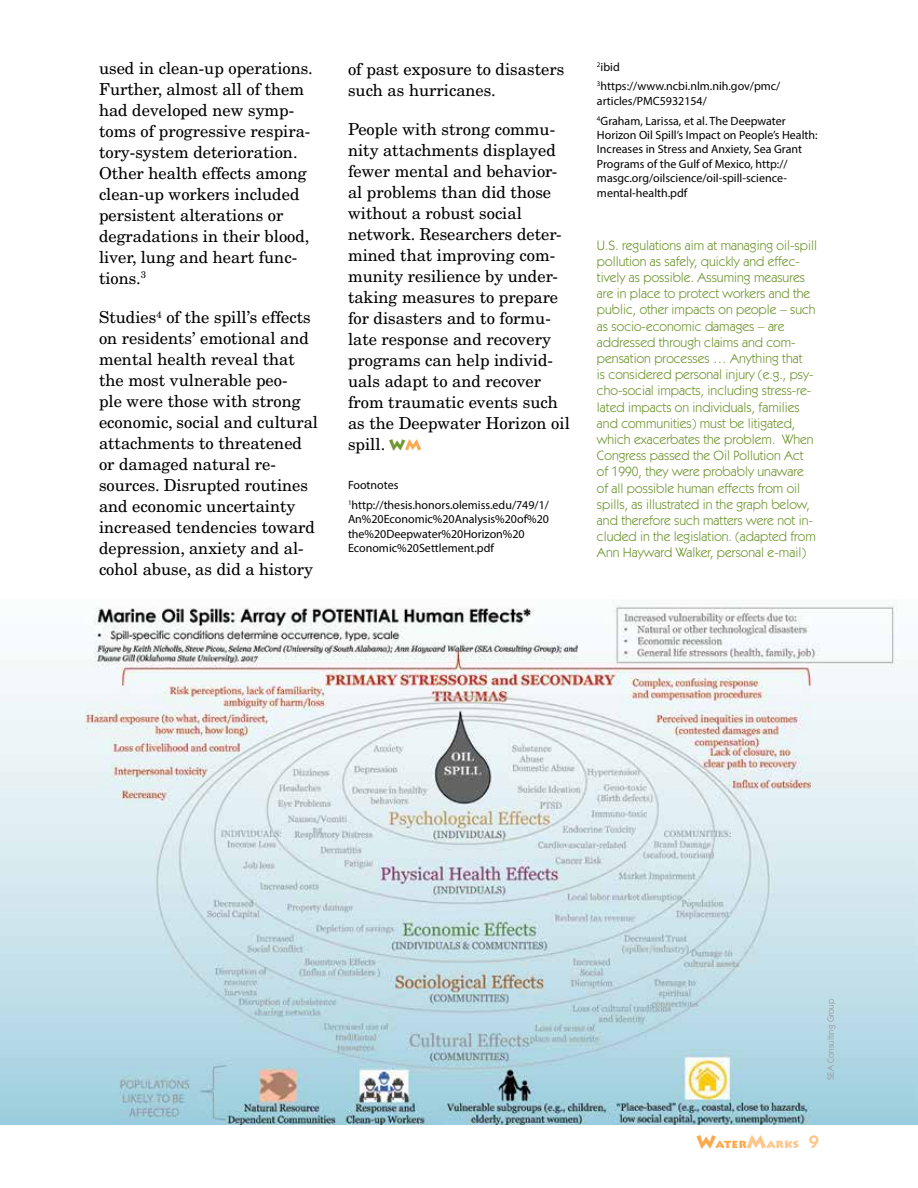
<style>
.page{position:relative;width:918px;height:1188px;background:#fff}
.page>*{position:absolute;margin:0;border:0;box-sizing:border-box;transform-origin:0 0}
.t1{font:16.5px/21px "New Century Schlbk LT Std";color:#000}
.t2{font:13.5px/16.2px "ITC Kabel Std";color:#6f952f}
.t3{font:12px/14.4px "Myriad Pro";color:#000}
.t4{font:900 12px "Lithos Pro";color:#faa84d}
.t5{font:9px "ITC Kabel Std";color:#939598}
.s1{font-family:"Lithos Pro";font-weight:900;font-size:15px;color:#6f952f}
.s2{font-family:"Lithos Pro";font-weight:900;font-size:15px;color:#faa84d}
.s3{font-size:18px}
.s4{font-size:18px;color:#fdc588}
.s5{color:#fdc588}
.s6{font-family:"ITC Kabel Std";font-weight:600;font-size:18px;color:#fdc588}
</style>
<div class="page">
<img style="left:0;top:603px;width:918px;height:521px">
<p class="t1" style="left:99px;top:57px;width:215px">used in clean-up operations.<br>Further, almost all of them had developed new symp&shy;toms of progressive respira&shy;tory-system deterioration.<br>Other health effects among clean-up workers included persistent alterations or degradations in their blood, liver, lung and heart func&shy;tions.<sup>3</sup></p>
<p class="t1" style="left:99px;top:307px;width:221px">Studies<sup>4</sup> of the spill’s effects on residents’ emotional and mental health reveal that the most vulnerable peo-<br>ple were those with strong economic, social and cultural attachments to threatened or damaged natural re&shy;sources. Disrupted routines and economic uncertainty increased tendencies toward depression, anxiety and al&shy;cohol abuse, as did a history</p>
<p class="t1" style="left:348px;top:58px;width:218px">of past exposure to disasters such as hurricanes.</p>
<p class="t1" style="left:348px;top:119px;width:223px">People with strong commu&shy;nity attachments displayed fewer mental and behavior&shy;al problems than did those without a robust social network. Researchers deter&shy;mined that improving com&shy;munity resilience by under&shy;taking measures to prepare for disasters and to formu&shy;late response and recovery programs can help individ&shy;uals adapt to and recover from traumatic events such as the Deepwater Horizon oil spill. <span class="s1">W</span><span class="s2">M</span></p>
<p class="t3" style="left:348px;top:475px;width:202px;line-height:19.8px">Footnotes<br><sup>1</sup>http://thesis.honors.olemiss.edu/749/1/</p>
<p class="t3" style="left:348px;top:512px;width:202px">An%20Economic%20Analysis%20of%20 the%20Deepwater%20Horizon%20<br>Economic%20Settlement.pdf</p>
<p class="t3" style="left:597px;top:56px;width:185px;line-height:19.8px"><sup>2</sup>ibid<br><sup>3</sup>https://www.ncbi.nlm.nih.gov/pmc/</p>
<p class="t3" style="left:597px;top:91px;width:190px;line-height:19.8px">articles/PMC5932154/<br><sup>4</sup>Graham, Larissa, et al. The Deepwater</p>
<p class="t3" style="left:597px;top:128px;width:222px">Horizon Oil Spill’s Impact on People’s Health:<br>Increases in Stress and Anxiety, Sea Grant Programs of the Gulf of Mexico, http:// masgc.org/oilscience/oil-spill-science&shy;mental-health.pdf</p>
<p class="t2" style="left:597px;top:237px;width:222px">U.S. regulations aim at managing oil-spill pollution as safely, quickly and effec&shy;tively as possible. Assuming measures are in place to protect workers and the public, other impacts on people – such as socio-economic damages – are addressed through claims and com&shy;pensation processes … Anything that<br>is considered personal injury (e.g., psy&shy;cho-social impacts, including stress-re&shy;lated impacts on individuals, families and communities) must be litigated, which exacerbates the problem. When Congress passed the Oil Pollution Act of 1990, they were probably unaware of all possible human effects from oil spills, as illustrated in the graph below, and therefore such matters were not in&shy;cluded in the legislation. (adapted from Ann Hayward Walker, personal e-mail)</p>
<p class="t5" style="left:825px;top:1080px;width:83px;rotate:-90deg">SEA Consulting Group</p>
<p class="t4" style="left:696px;top:1136px;width:124px"><span class="s3">W</span>ater<span class="s4">M</span><span class="s5">arks</span> <span class="s6">9</span></p>
</div>
